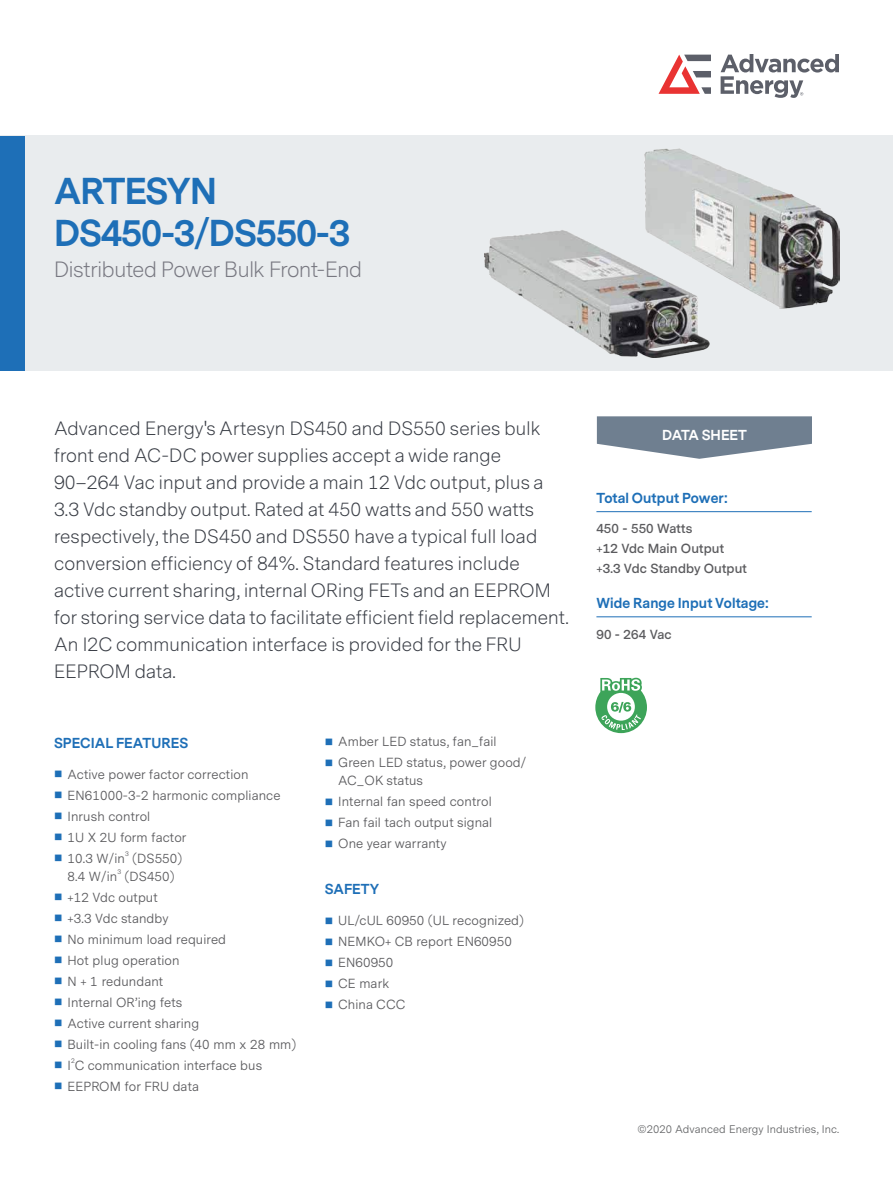
<style>
.page{position:relative;width:893px;height:1188px;background:#fff}
.page>*{position:absolute;margin:0;border:0;box-sizing:border-box;transform-origin:0 0}
.t1{font:700 34.95px/41.8px "Messina Sans";letter-spacing:-.025em;color:#1e6fb7}
.t2{font:300 20.55px "Messina Sans";letter-spacing:-.015em;color:#787881}
.t3{font:300 18px/27px "Messina Sans";letter-spacing:.01em;color:#393d45}
.t4{font:700 13.5px "Messina Sans";letter-spacing:.01em;color:#1e6fb7}
.t5{font:700 13.5px "Messina Sans";color:#fff}
.t6{font:13.2px/18px "Messina Sans";letter-spacing:.01em;color:#5b5b5e}
.t7{font:600 13.2px/19.8px "Messina Sans";letter-spacing:.01em;color:#5b5b5e}
.t8{font:11.1px "Messina Sans";letter-spacing:.01em;color:#656668}
.t9{font:6.6px "Messina Sans";color:#5b5b5e}
.s1{color:#1e6fb7}
</style>
<div class="page">
<div style="left:0;top:136px;width:893px;height:235px;background:#e9ecee"></div>
<div style="left:0;top:136px;width:24px;height:235px;background:#1e6fb7"></div>
<svg style="left:658px;top:55px;width:53px;height:39px"></svg>
<svg style="left:721px;top:54px;width:118px;height:44px"></svg>
<svg style="left:597px;top:416px;width:215px;height:43px"></svg>
<hr style="left:596px;top:511px;width:216px;height:1px;background:#1e6fb7">
<hr style="left:596px;top:617px;width:216px;height:1px;background:#1e6fb7">
<svg style="left:595px;top:678px;width:52px;height:55px"></svg>
<img style="left:485px;top:149px;width:354px;height:209px">
<h1 class="t1" style="left:54px;top:171px;width:297px">ARTESYN<br>DS450-3/DS550-3</h1>
<h2 class="t2" style="left:54px;top:259px;width:310px">Distributed Power Bulk Front-End</h2>
<h3 class="t3" style="left:54px;top:415px;width:488px">Advanced Energy's Artesyn DS450 and DS550 series bulk</h3>
<p class="t5" style="left:662px;top:428px;width:86px">DATA SHEET</p>
<p class="t3" style="left:54px;top:442px;width:516px">front end AC-DC power supplies accept a wide range 90–264 Vac input and provide a main 12 Vdc output, plus a 3.3 Vdc standby output. Rated at 450 watts and 550 watts respectively, the DS450 and DS550 have a typical full load conversion efficiency of 84%. Standard features include active current sharing, internal ORing FETs and an EEPROM for storing service data to facilitate efficient field replacement.<br>An I2C communication interface is provided for the FRU EEPROM data.</p>
<p class="t4" style="left:596px;top:491px;width:133px">Total Output Power:</p>
<p class="t7" style="left:596px;top:520px;width:152px">450 - 550 Watts<br>+12 Vdc Main Output +3.3 Vdc Standby Output</p>
<p class="t4" style="left:596px;top:596px;width:174px">Wide Range Input Voltage:</p>
<p class="t7" style="left:596px;top:625px;width:77px">90 - 264 Vac</p>
<p class="t4" style="left:54px;top:736px;width:136px">SPECIAL FEATURES</p>
<p class="t6" style="left:54px;top:766px;width:196px"><span class="s1">■</span> Active power factor correction</p>
<p class="t6" style="left:54px;top:787px;width:228px"><span class="s1">■</span> EN61000-3-2 harmonic compliance</p>
<p class="t6" style="left:54px;top:808px;width:98px"><span class="s1">■</span> Inrush control</p>
<p class="t6" style="left:54px;top:829px;width:134px"><span class="s1">■</span> 1U X 2U form factor</p>
<p class="t6" style="left:54px;top:850px;width:72px"><span class="s1">■</span> 10.3 W/in</p>
<p class="t9" style="left:125px;top:851px;width:5px">3</p>
<p class="t6" style="left:133px;top:850px;width:51px">(DS550)</p>
<p class="t6" style="left:68px;top:868px;width:51px">8.4 W/in</p>
<p class="t9" style="left:117px;top:869px;width:5px">3</p>
<p class="t6" style="left:125px;top:868px;width:51px">(DS450)</p>
<p class="t6" style="left:54px;top:889px;width:105px"><span class="s1">■</span> +12 Vdc output</p>
<p class="t6" style="left:54px;top:910px;width:116px"><span class="s1">■</span> +3.3 Vdc standby</p>
<p class="t6" style="left:54px;top:931px;width:174px"><span class="s1">■</span> No minimum load required</p>
<p class="t6" style="left:54px;top:952px;width:127px"><span class="s1">■</span> Hot plug operation</p>
<p class="t6" style="left:54px;top:973px;width:111px"><span class="s1">■</span> N + 1 redundant</p>
<p class="t6" style="left:54px;top:994px;width:130px"><span class="s1">■</span> Internal OR’ing fets</p>
<p class="t6" style="left:54px;top:1015px;width:147px"><span class="s1">■</span> Active current sharing</p>
<p class="t6" style="left:54px;top:1036px;width:243px"><span class="s1">■</span> Built-in cooling fans (40 mm x 28 mm)</p>
<p class="t6" style="left:54px;top:1057px;width:210px"><span class="s1">■</span> I C communication interface bus</p>
<p class="t9" style="left:71px;top:1058px;width:5px">2</p>
<p class="t6" style="left:54px;top:1078px;width:147px"><span class="s1">■</span> EEPROM for FRU data</p>
<p class="t6" style="left:325px;top:733px;width:173px"><span class="s1">■</span> Amber LED status, fan_fail</p>
<p class="t6" style="left:338px;top:754px;width:190px;text-indent:-13px"><span class="s1">■</span> Green LED status, power good/<br>AC_OK status</p>
<p class="t6" style="left:325px;top:793px;width:168px"><span class="s1">■</span> Internal fan speed control</p>
<p class="t6" style="left:325px;top:814px;width:169px"><span class="s1">■</span> Fan fail tach output signal</p>
<p class="t6" style="left:325px;top:835px;width:123px"><span class="s1">■</span> One year warranty</p>
<p class="t4" style="left:325px;top:882px;width:56px">SAFETY</p>
<p class="t6" style="left:325px;top:912px;width:201px"><span class="s1">■</span> UL/cUL 60950 (UL recognized)</p>
<p class="t6" style="left:325px;top:933px;width:189px"><span class="s1">■</span> NEMKO+ CB report EN60950</p>
<p class="t6" style="left:325px;top:954px;width:70px"><span class="s1">■</span> EN60950</p>
<p class="t6" style="left:325px;top:975px;width:66px"><span class="s1">■</span> CE mark</p>
<p class="t6" style="left:325px;top:996px;width:82px"><span class="s1">■</span> China CCC</p>
<p class="t8" style="left:637px;top:1124px;width:203px">©2020 Advanced Energy Industries, Inc.</p>
</div>
